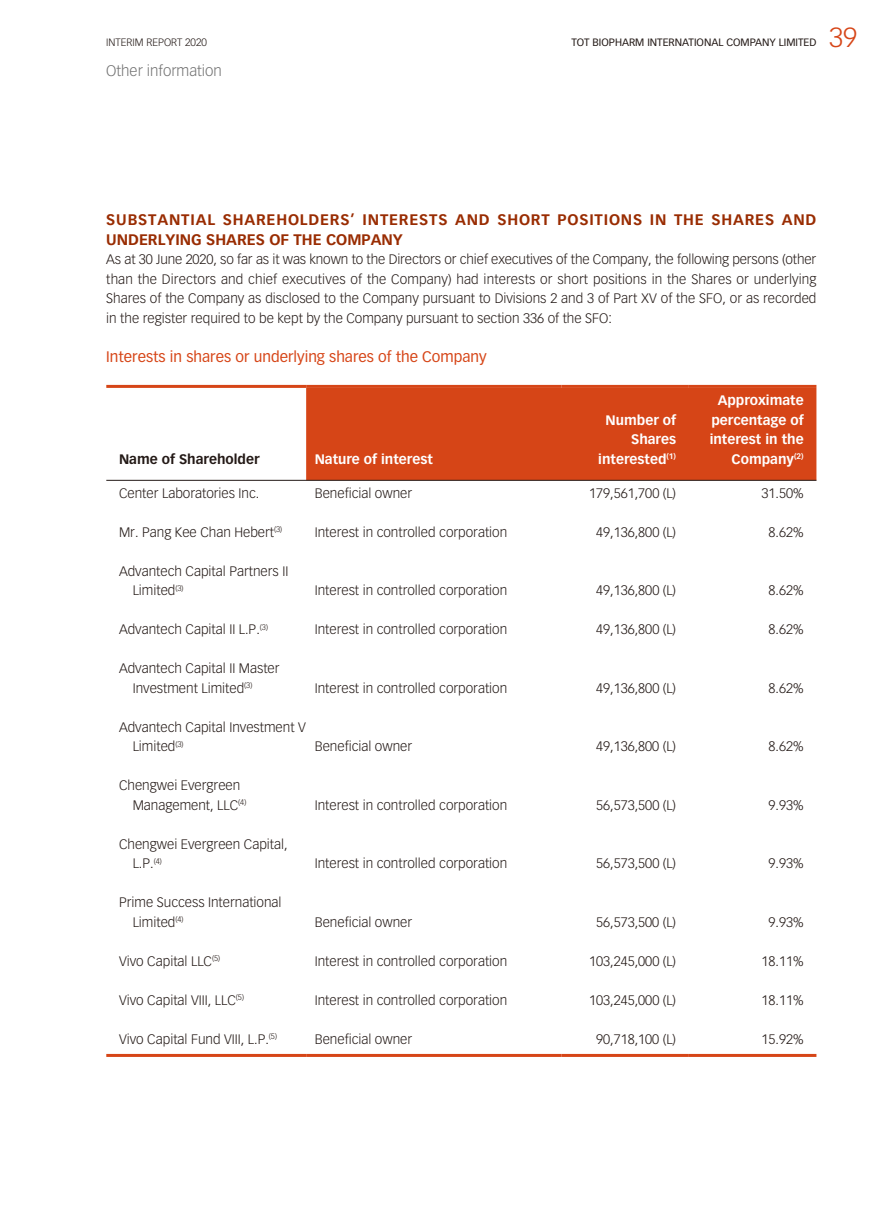
<style>
.page{position:relative;width:893px;height:1212px;background:#fff}
.page>*{position:absolute;margin:0;border:0;box-sizing:border-box;transform-origin:0 0}
.t1{font:300 27px "Vectora LT Std";color:#d64517}
.t2{font:700 15px/19.5px "Vectora LT Std";letter-spacing:.055em;color:#992c02}
.t3{font:15px "Vectora LT Std";color:#d64517}
.t4{font:300 15px "Vectora LT Std";color:#717171}
.t5{font:300 13.5px/19.5px "Vectora LT Std";color:#231916}
.t6{font:700 13.5px/19.5px "Vectora LT Std";color:#fff;text-align:right}
.t7{font:700 13.5px "Vectora LT Std";color:#231916}
.t8{font:10.5px "Vectora LT Std";color:#231916}
.t9{font:300 10.5px "Vectora LT Std";color:#231916}
</style>
<div class="page">
<div style="left:306px;top:388px;width:510px;height:92px;background:#d64517"></div>
<hr style="left:106px;top:480px;width:710px;height:1px;background:#231916">
<hr style="left:106px;top:385px;width:200px;height:3px;background:#d64517">
<hr style="left:306px;top:385px;width:255px;height:3px;background:#d64517">
<hr style="left:561px;top:385px;width:128px;height:3px;background:#d64517">
<hr style="left:689px;top:385px;width:127px;height:3px;background:#d64517">
<hr style="left:106px;top:1054px;width:200px;height:3px;background:#d64517">
<hr style="left:306px;top:1054px;width:255px;height:3px;background:#d64517">
<hr style="left:561px;top:1054px;width:128px;height:3px;background:#d64517">
<hr style="left:689px;top:1054px;width:127px;height:3px;background:#d64517">
<p class="t9" style="left:106px;top:37px;width:102px">INTERIM REPORT 2020</p>
<p class="t8" style="left:572px;top:37px;width:246px">TOT BIOPHARM INTERNATIONAL COMPANY LIMITED</p>
<h1 class="t1" style="left:829px;top:24px;width:30px">39</h1>
<p class="t4" style="left:106px;top:64px;width:117px">Other information</p>
<p class="t2" style="left:106px;top:211px;width:712px">SUBSTANTIAL SHAREHOLDERS’ INTERESTS AND SHORT POSITIONS IN THE SHARES AND<br>UNDERLYING SHARES OF THE COMPANY</p>
<p class="t5" style="left:106px;top:250px;width:712px;text-align:justify">As at 30 June 2020, so far as it was known to the Directors or chief executives of the Company, the following persons (other than the Directors and chief executives of the Company) had interests or short positions in the Shares or underlying Shares of the Company as disclosed to the Company pursuant to Divisions 2 and 3 of Part XV of the SFO, or as recorded in the register required to be kept by the Company pursuant to section 336 of the SFO:</p>
<p class="t3" style="left:106px;top:349px;width:382px">Interests in shares or underlying shares of the Company</p>
<p class="t7" style="left:119px;top:452px;width:142px">Name of Shareholder</p>
<p class="t6" style="left:315px;top:450px;width:120px">Nature of interest</p>
<p class="t6" style="left:598px;top:411px;width:79px">Number of<br>Shares interested<sup>(1)</sup></p>
<p class="t6" style="left:710px;top:391px;width:95px">Approximate percentage of interest in the<br>Company<sup>(2)</sup></p>
<p class="t5" style="left:119px;top:484px;width:142px">Center Laboratories Inc.</p>
<p class="t5" style="left:315px;top:484px;width:99px">Beneficial owner</p>
<p class="t5" style="left:589px;top:484px;width:88px">179,561,700 (L)</p>
<p class="t5" style="left:762px;top:484px;width:44px">31.50%</p>
<p class="t5" style="left:119px;top:523px;width:165px">Mr. Pang Kee Chan Hebert<sup>(3)</sup></p>
<p class="t5" style="left:315px;top:523px;width:194px">Interest in controlled corporation</p>
<p class="t5" style="left:596px;top:523px;width:81px">49,136,800 (L)</p>
<p class="t5" style="left:769px;top:523px;width:37px">8.62%</p>
<p class="t5" style="left:133px;top:562px;width:157px;text-indent:-14px">Advantech Capital Partners II<br>Limited<sup>(3)</sup></p>
<p class="t5" style="left:315px;top:582px;width:194px">Interest in controlled corporation</p>
<p class="t5" style="left:596px;top:582px;width:81px">49,136,800 (L)</p>
<p class="t5" style="left:769px;top:582px;width:37px">8.62%</p>
<p class="t5" style="left:119px;top:621px;width:151px">Advantech Capital II L.P.<sup>(3)</sup></p>
<p class="t5" style="left:315px;top:621px;width:194px">Interest in controlled corporation</p>
<p class="t5" style="left:596px;top:621px;width:81px">49,136,800 (L)</p>
<p class="t5" style="left:769px;top:621px;width:37px">8.62%</p>
<p class="t5" style="left:133px;top:660px;width:148px;text-indent:-14px">Advantech Capital II Master<br>Investment Limited<sup>(3)</sup></p>
<p class="t5" style="left:315px;top:679px;width:194px">Interest in controlled corporation</p>
<p class="t5" style="left:596px;top:679px;width:81px">49,136,800 (L)</p>
<p class="t5" style="left:769px;top:679px;width:37px">8.62%</p>
<p class="t5" style="left:133px;top:718px;width:175px;text-indent:-14px">Advantech Capital Investment V<br>Limited<sup>(3)</sup></p>
<p class="t5" style="left:315px;top:738px;width:99px">Beneficial owner</p>
<p class="t5" style="left:596px;top:738px;width:81px">49,136,800 (L)</p>
<p class="t5" style="left:769px;top:738px;width:37px">8.62%</p>
<p class="t5" style="left:133px;top:777px;width:115px;text-indent:-14px">Chengwei Evergreen<br>Management, LLC<sup>(4)</sup></p>
<p class="t5" style="left:133px;top:835px;width:156px;text-indent:-14px">Chengwei Evergreen Capital,<br>L.P.<sup>(4)</sup></p>
<p class="t5" style="left:133px;top:894px;width:150px;text-indent:-14px">Prime Success International<br>Limited<sup>(4)</sup></p>
<p class="t5" style="left:315px;top:796px;width:194px">Interest in controlled corporation</p>
<p class="t5" style="left:596px;top:796px;width:81px">56,573,500 (L)</p>
<p class="t5" style="left:769px;top:796px;width:37px">9.93%</p>
<p class="t5" style="left:315px;top:855px;width:194px">Interest in controlled corporation</p>
<p class="t5" style="left:596px;top:855px;width:81px">56,573,500 (L)</p>
<p class="t5" style="left:769px;top:855px;width:37px">9.93%</p>
<p class="t5" style="left:315px;top:913px;width:99px">Beneficial owner</p>
<p class="t5" style="left:596px;top:913px;width:81px">56,573,500 (L)</p>
<p class="t5" style="left:769px;top:913px;width:37px">9.93%</p>
<p class="t5" style="left:119px;top:952px;width:103px">Vivo Capital LLC<sup>(5)</sup></p>
<p class="t5" style="left:315px;top:952px;width:194px">Interest in controlled corporation</p>
<p class="t5" style="left:589px;top:952px;width:88px">103,245,000 (L)</p>
<p class="t5" style="left:762px;top:952px;width:44px">18.11%</p>
<p class="t5" style="left:119px;top:991px;width:126px">Vivo Capital VIII, LLC<sup>(5)</sup></p>
<p class="t5" style="left:315px;top:991px;width:194px">Interest in controlled corporation</p>
<p class="t5" style="left:589px;top:991px;width:88px">103,245,000 (L)</p>
<p class="t5" style="left:762px;top:991px;width:44px">18.11%</p>
<p class="t5" style="left:119px;top:1030px;width:160px">Vivo Capital Fund VIII, L.P.<sup>(5)</sup></p>
<p class="t5" style="left:315px;top:1030px;width:99px">Beneficial owner</p>
<p class="t5" style="left:596px;top:1030px;width:81px">90,718,100 (L)</p>
<p class="t5" style="left:762px;top:1030px;width:44px">15.92%</p>
</div>
